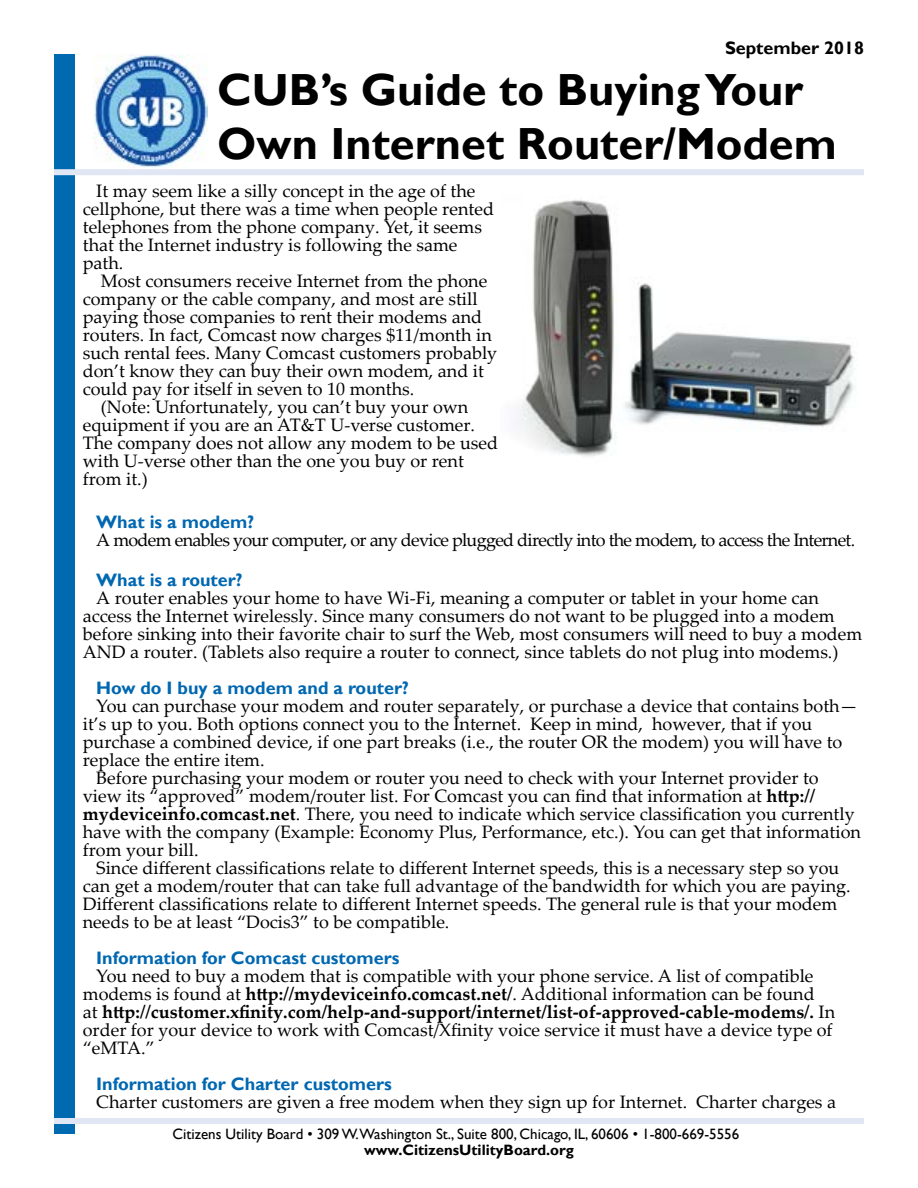
<style>
.page{position:relative;width:918px;height:1188px;background:#fff}
.page>*{position:absolute;margin:0;border:0;box-sizing:border-box;transform-origin:0 0}
.t1{font:700 45px/54px "Gill Sans";color:#000}
.t2{font:18px/18px "Palatino Linotype";color:#000}
.t3{font:700 18px "Gill Sans";color:#0067b1}
.t4{font:18px "Palatino Linotype";letter-spacing:-.04em;color:#000}
.t5{font:700 18px "Gill Sans";color:#000}
.t6{font:15px "Gill Sans";color:#000}
.t7{font:700 15px "Gill Sans";color:#000}
.s1{font-weight:700}
</style>
<div class="page">
<img style="left:93px;top:54px;width:114px;height:113px">
<div style="left:54px;top:54px;width:21px;height:1080px;background:#006ab0"></div>
<div style="left:54px;top:1118px;width:810px;height:6px;background:#e0e6f4"></div>
<div style="left:54px;top:169px;width:810px;height:6px;background:#e0e6f4"></div>
<img style="left:514px;top:200px;width:342px;height:257px">
<p class="t5" style="left:725px;top:37px;width:141px">September 2018</p>
<h1 class="t1" style="left:217px;top:64px;width:621px">CUB’s Guide to Buying Your<br>Own Internet Router/Modem</h1>
<p class="t2" style="left:83px;top:181px;width:413px;text-indent:14px">It may seem like a silly concept in the age of the cellphone, but there was a time when people rented telephones from the phone company. Yet, it seems that the Internet industry is following the same path.</p>
<p class="t2" style="left:101px;top:271px;width:388px">Most consumers receive Internet from the phone</p>
<p class="t2" style="left:83px;top:289px;width:396px">company or the cable company, and most are still</p>
<p class="t2" style="left:83px;top:307px;width:401px">paying those companies to rent their modems and</p>
<p class="t2" style="left:83px;top:325px;width:411px">routers. In fact, Comcast now charges $11/month in</p>
<p class="t2" style="left:83px;top:343px;width:416px">such rental fees. Many Comcast customers probably</p>
<p class="t2" style="left:83px;top:361px;width:403px">don’t know they can buy their own modem, and it</p>
<p class="t2" style="left:83px;top:379px;width:333px">could pay for itself in seven to 10 months.</p>
<p class="t2" style="left:101px;top:397px;width:369px">(Note: Unfortunately, you can’t buy your own</p>
<p class="t2" style="left:83px;top:415px;width:394px">equipment if you are an AT&amp;T U-verse customer.</p>
<p class="t2" style="left:83px;top:433px;width:417px">The company does not allow any modem to be used</p>
<p class="t2" style="left:83px;top:451px;width:383px">with U-verse other than the one you buy or rent</p>
<p class="t2" style="left:83px;top:469px;width:66px">from it.)</p>
<p class="t3" style="left:96px;top:511px;width:159px">What is a modem?</p>
<p class="t4" style="left:96px;top:527px;width:761px">A modem enables your computer, or any device plugged directly into the modem, to access the Internet.</p>
<p class="t3" style="left:96px;top:569px;width:148px">What is a router?</p>
<p class="t2" style="left:83px;top:588px;width:781px;text-indent:14px">A router enables your home to have Wi-Fi, meaning a computer or tablet in your home can access the Internet wirelessly. Since many consumers do not want to be plugged into a modem before sinking into their favorite chair to surf the Web, most consumers will need to buy a modem AND a router. (Tablets also require a router to connect, since tablets do not plug into modems.)</p>
<p class="t3" style="left:96px;top:677px;width:314px">How do I buy a modem and a router?</p>
<p class="t2" style="left:96px;top:696px;width:763px">You can purchase your modem and router separately, or purchase a device that contains both—</p>
<p class="t2" style="left:83px;top:714px;width:731px">it’s up to you. Both options connect you to the Internet. Keep in mind, however, that if you</p>
<p class="t2" style="left:83px;top:732px;width:761px">purchase a combined device, if one part breaks (i.e., the router OR the modem) you will have to</p>
<p class="t2" style="left:83px;top:750px;width:183px">replace the entire item.</p>
<p class="t2" style="left:96px;top:768px;width:724px">Before purchasing your modem or router you need to check with your Internet provider to</p>
<p class="t2" style="left:83px;top:786px;width:734px">view its “approved” modem/router list. For Comcast you can find that information at <span class="s1">http://</span></p>
<p class="t2" style="left:83px;top:804px;width:773px"><span class="s1">mydeviceinfo.comcast.net</span>. There, you need to indicate which service classification you currently</p>
<p class="t2" style="left:83px;top:822px;width:780px">have with the company (Example: Economy Plus, Performance, etc.). You can get that information</p>
<p class="t2" style="left:83px;top:840px;width:117px">from your bill.</p>
<p class="t2" style="left:96px;top:858px;width:745px">Since different classifications relate to different Internet speeds, this is a necessary step so you</p>
<p class="t2" style="left:83px;top:876px;width:769px">can get a modem/router that can take full advantage of the bandwidth for which you are paying.</p>
<p class="t2" style="left:83px;top:894px;width:756px">Different classifications relate to different Internet speeds. The general rule is that your modem</p>
<p class="t2" style="left:83px;top:912px;width:368px">needs to be at least “Docis3” to be compatible.</p>
<p class="t3" style="left:96px;top:947px;width:305px">Information for Comcast customers</p>
<p class="t2" style="left:83px;top:966px;width:754px;text-indent:14px">You need to buy a modem that is compatible with your phone service. A list of compatible modems is found at <span class="s1">http://mydeviceinfo.comcast.net/</span>. Additional information can be found<br>at <span class="s1">http://customer.xfinity.com/help-and-support/internet/list-of-approved-cable-modems/.</span> In order for your device to work with Comcast/Xfinity voice service it must have a device type of “eMTA.”</p>
<p class="t3" style="left:96px;top:1073px;width:297px">Information for Charter customers</p>
<p class="t2" style="left:96px;top:1092px;width:741px">Charter customers are given a free modem when they sign up for Internet. Charter charges a</p>
<p class="t6" style="left:173px;top:1126px;width:568px">Citizens Utility Board • 309 W.Washington St., Suite 800, Chicago, IL, 60606 • 1-800-669-5556</p>
<p class="t7" style="left:364px;top:1141px;width:211px">www.CitizensUtilityBoard.org</p>
</div>
